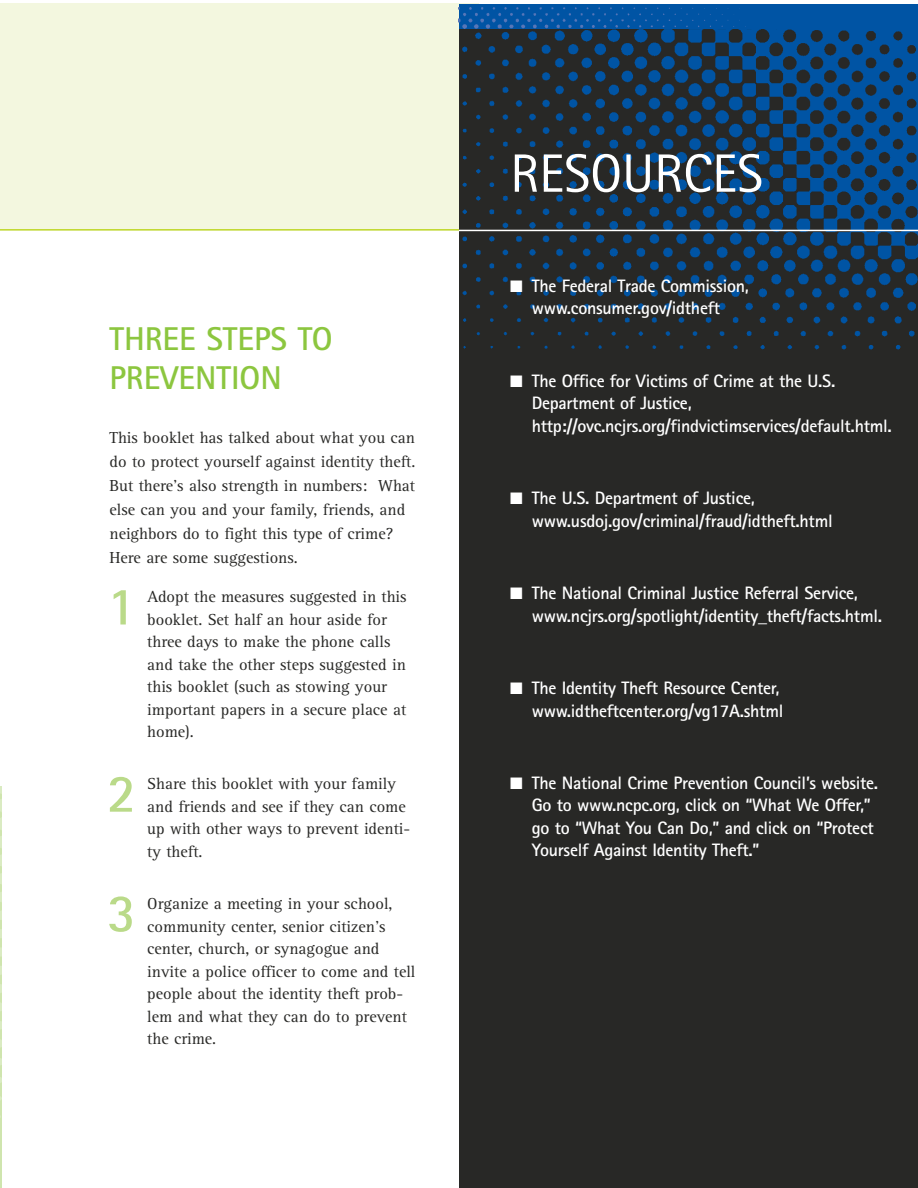
<style>
.page{position:relative;width:918px;height:1188px;background:#fff}
.page>*{position:absolute;margin:0;border:0;box-sizing:border-box;transform-origin:0 0}
.t1{font:54px "Rotis Sans Serif";color:#fff}
.t2{font:700 54px "Rotis Sans Serif";color:#bada89}
.t3{font:700 33px/39.6px "Rotis Sans Serif";color:#8cc63f}
.t4{font:700 18px/22.5px "Rotis Sans Serif";letter-spacing:-.015em;color:#fff}
.t5{font:16.5px/22.5px "Rotis Serif";color:#282826}
</style>
<div class="page">
<div style="left:0;top:3px;width:479px;height:227px;background:#f3f7df"></div>
<hr style="left:0;top:229px;width:918px;height:2px;background:#c1d82f">
<div style="left:459px;top:7px;width:459px;height:1181px;background:#282826"></div>
<img style="left:459px;top:29px;width:459px;height:321px">
<div style="left:459px;top:4px;width:459px;height:25px;background:#0054a4"></div>
<img style="left:459px;top:7px;width:287px;height:22px">
<hr style="left:0;top:786px;width:2px;height:402px;background:#cfe5ae">
<img style="left:0;top:786px;width:2px;height:332px">
<hr style="left:459px;top:230px;width:459px;height:1px;background:#fff">
<h2 class="t3" style="left:110px;top:322px;width:225px">THREE STEPS TO<br>PREVENTION</h2>
<p class="t5" style="left:110px;top:427px;width:307px;line-height:24px">This booklet has talked about what you can do to protect yourself against identity theft.<br>But there’s also strength in numbers: What else can you and your family, friends, and neighbors do to fight this type of crime?<br>Here are some suggestions.</p>
<p class="t5" style="left:147px;top:587px;width:261px">Adopt the measures suggested in this booklet. Set half an hour aside for three days to make the phone calls and take the other steps suggested in this booklet (such as stowing your important papers in a secure place at home).</p>
<p class="t5" style="left:147px;top:774px;width:264px">Share this booklet with your family and friends and see if they can come up with other ways to prevent identi&shy;ty theft.</p>
<p class="t5" style="left:147px;top:894px;width:270px">Organize a meeting in your school, community center, senior citizen’s center, church, or synagogue and invite a police officer to come and tell people about the identity theft prob&shy;lem and what they can do to prevent the crime.</p>
<h1 class="t2" style="left:107px;top:587px;width:30px">1</h1>
<h1 class="t2" style="left:107px;top:774px;width:30px">2</h1>
<h1 class="t2" style="left:107px;top:894px;width:30px">3</h1>
<h1 class="t1" style="left:510px;top:154px;width:254px">RESOURCES</h1>
<p class="t4" style="left:510px;top:276px;width:240px;text-align:center">■ The Federal Trade Commission, www.consumer.gov/idtheft</p>
<p class="t4" style="left:532px;top:371px;width:362px;text-indent:-22px">■ The Office for Victims of Crime at the U.S.<br>Department of Justice, http://ovc.ncjrs.org/findvictimservices/default.html.</p>
<p class="t4" style="left:532px;top:489px;width:302px;text-indent:-22px">■ The U.S. Department of Justice, www.usdoj.gov/criminal/fraud/idtheft.html</p>
<p class="t4" style="left:532px;top:584px;width:352px;text-indent:-22px">■ The National Criminal Justice Referral Service, www.ncjrs.org/spotlight/identity_theft/facts.html.</p>
<p class="t4" style="left:510px;top:679px;width:275px;text-align:right">■ The Identity Theft Resource Center, www.idtheftcenter.org/vg17A.shtml</p>
<p class="t4" style="left:532px;top:773px;width:348px;text-indent:-22px">■ The National Crime Prevention Council’s website.<br>Go to www.ncpc.org, click on “What We Offer,” go to “What You Can Do,” and click on “Protect Yourself Against Identity Theft.”</p>
</div>
